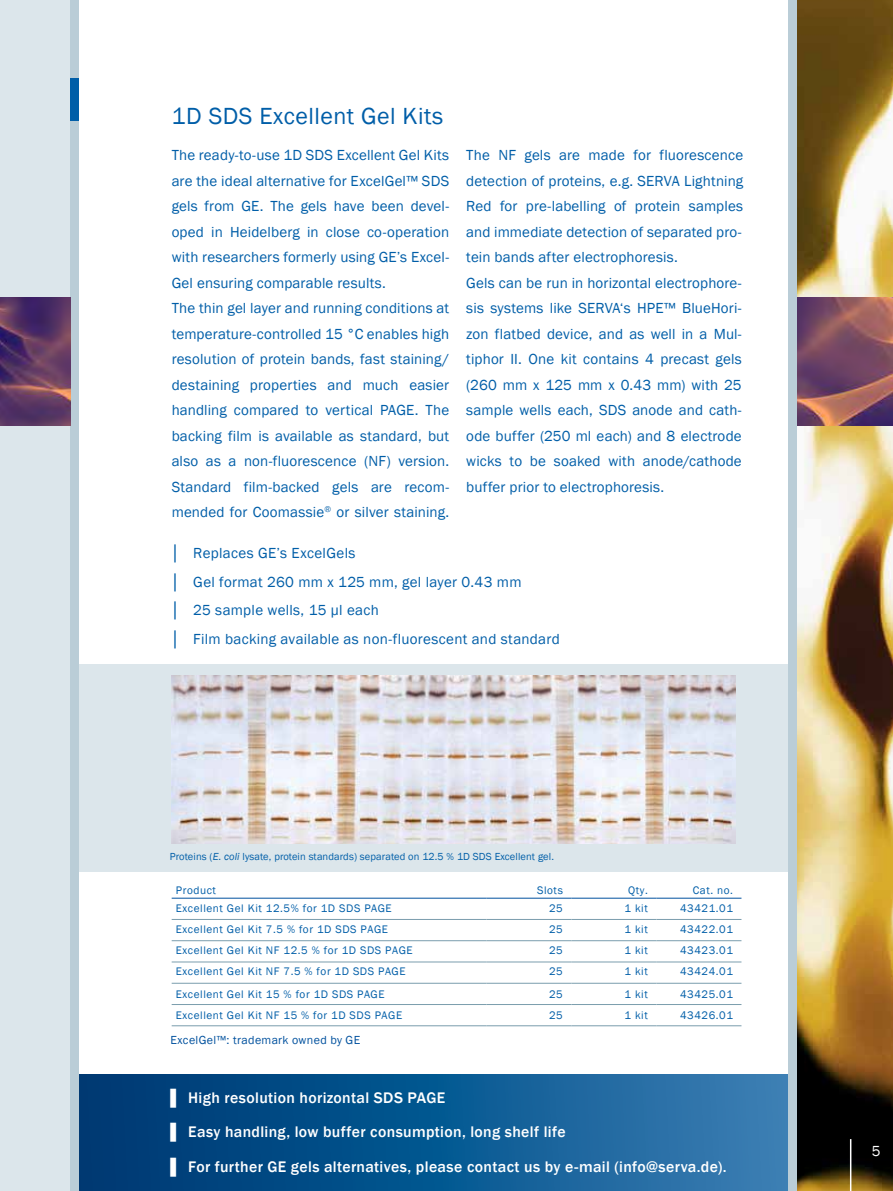
<style>
.page{position:relative;width:893px;height:1191px;background:#fff}
.page>*{position:absolute;margin:0;border:0;box-sizing:border-box;transform-origin:0 0}
.t1{font:24px "Franklin Gothic";letter-spacing:.02em;color:#005ea8}
.t2{font:500 15.75px/34.5px "Franklin Gothic";letter-spacing:.02em;color:#fff}
.t3{font:15px/25.5px "Franklin Gothic";letter-spacing:.01em;color:#005ea8}
.t4{font:15px "Franklin Gothic";color:#000}
.t5{font:12px "Franklin Gothic";letter-spacing:.03em;color:#00519e}
.t6{font:11.25px "Franklin Gothic";letter-spacing:.05em;color:#005ea8}
.t7{font:10.5px "Franklin Gothic";letter-spacing:.01em;color:#005ea8}
.s1{font-style:italic}
.s2{font-weight:400}
</style>
<div class="page">
<div style="left:68px;top:664px;width:738px;height:208px;background:#dce6eb"></div>
<svg style="left:79px;top:1074px;width:709px;height:117px;background:#115991"></svg>
<div style="left:0;top:0;width:70px;height:1191px;background:#dce6eb"></div>
<div style="left:70px;top:0;width:9px;height:1191px;background:#bacdd7"></div>
<img style="left:797px;top:0;width:96px;height:1191px">
<img style="left:0;top:298px;width:70px;height:127px">
<img style="left:797px;top:298px;width:96px;height:127px">
<div style="left:70px;top:79px;width:9px;height:42px;background:#005ea8"></div>
<hr style="left:850px;top:1139px;width:1px;height:52px;background:#fff">
<div style="left:788px;top:0;width:9px;height:1191px;background:#bacdd7"></div>
<img style="left:172px;top:675px;width:563px;height:168px">
<hr style="left:172px;top:897px;width:314px;height:1px;background:#00519e">
<hr style="left:486px;top:897px;width:85px;height:1px;background:#00519e">
<hr style="left:571px;top:897px;width:85px;height:1px;background:#00519e">
<hr style="left:656px;top:897px;width:85px;height:1px;background:#00519e">
<hr style="left:172px;top:919px;width:314px;height:1px;background:#7a9dad">
<hr style="left:486px;top:919px;width:85px;height:1px;background:#7a9dad">
<hr style="left:571px;top:919px;width:85px;height:1px;background:#7a9dad">
<hr style="left:656px;top:919px;width:85px;height:1px;background:#7a9dad">
<hr style="left:172px;top:940px;width:314px;height:1px;background:#7a9dad">
<hr style="left:486px;top:940px;width:85px;height:1px;background:#7a9dad">
<hr style="left:571px;top:940px;width:85px;height:1px;background:#7a9dad">
<hr style="left:656px;top:940px;width:85px;height:1px;background:#7a9dad">
<hr style="left:172px;top:961px;width:314px;height:1px;background:#7a9dad">
<hr style="left:486px;top:961px;width:85px;height:1px;background:#7a9dad">
<hr style="left:571px;top:961px;width:85px;height:1px;background:#7a9dad">
<hr style="left:656px;top:961px;width:85px;height:1px;background:#7a9dad">
<hr style="left:172px;top:983px;width:314px;height:1px;background:#7a9dad">
<hr style="left:486px;top:983px;width:85px;height:1px;background:#7a9dad">
<hr style="left:571px;top:983px;width:85px;height:1px;background:#7a9dad">
<hr style="left:656px;top:983px;width:85px;height:1px;background:#7a9dad">
<hr style="left:172px;top:1004px;width:314px;height:1px;background:#7a9dad">
<hr style="left:486px;top:1004px;width:85px;height:1px;background:#7a9dad">
<hr style="left:571px;top:1004px;width:85px;height:1px;background:#7a9dad">
<hr style="left:656px;top:1004px;width:85px;height:1px;background:#7a9dad">
<hr style="left:172px;top:1025px;width:314px;height:1px;background:#7a9dad">
<hr style="left:486px;top:1025px;width:85px;height:1px;background:#7a9dad">
<hr style="left:571px;top:1025px;width:85px;height:1px;background:#7a9dad">
<hr style="left:656px;top:1025px;width:85px;height:1px;background:#7a9dad">
<h1 class="t1" style="left:172px;top:101px;width:273px">1D SDS Excellent Gel Kits</h1>
<p class="t3" style="left:172px;top:143px;width:279px">The ready-to-use 1D SDS Excellent Gel Kits are the ideal alternative for ExcelGel™ SDS gels from GE. The gels have been devel&shy;oped in Heidelberg in close co-operation with researchers formerly using GE’s Excel-Gel ensuring comparable results.<br>The thin gel layer and running conditions at temperature-controlled 15 °C enables high resolution of protein bands, fast staining/ destaining properties and much easier handling compared to vertical PAGE. The backing film is available as standard, but also as a non-fluorescence (NF) version.<br>Standard film-backed gels are recom&shy;mended for Coomassie<sup>®</sup> or silver staining.</p>
<p class="t3" style="left:466px;top:143px;width:278px">The NF gels are made for fluorescence detection of proteins, e.g. SERVA Lightning Red for pre-labelling of protein samples and immediate detection of separated pro&shy;tein bands after electrophoresis.<br>Gels can be run in horizontal electrophore&shy;sis systems like SERVA‘s HPE™ BlueHori&shy;zon flatbed device, and as well in a Mul&shy;tiphor II. One kit contains 4 precast gels (260 mm x 125 mm x 0.43 mm) with 25 sample wells each, SDS anode and cath&shy;ode buffer (250 ml each) and 8 electrode wicks to be soaked with anode/cathode buffer prior to electrophoresis.</p>
<p class="t3" style="left:170px;top:539px;width:391px;line-height:28.5px">│ Replaces GE’s ExcelGels<br>│ Gel format 260 mm x 125 mm, gel layer 0.43 mm<br>│ 25 sample wells, 15 µl each<br>│ Film backing available as non-fluorescent and standard</p>
<p class="t7" style="left:170px;top:849px;width:385px">Proteins (<span class="s1">E. coli</span> lysate, protein standards) separated on 12.5 % 1D SDS Excellent gel.</p>
<p class="t6" style="left:176px;top:883px;width:42px">Product</p>
<p class="t6" style="left:537px;top:883px;width:27px">Slots</p>
<p class="t6" style="left:628px;top:883px;width:21px">Qty.</p>
<p class="t6" style="left:693px;top:883px;width:42px">Cat. no.</p>
<p class="t6" style="left:176px;top:901px;width:217px">Excellent Gel Kit 12.5% for 1D SDS PAGE</p>
<p class="t6" style="left:549px;top:901px;width:15px">25</p>
<p class="t6" style="left:625px;top:901px;width:25px">1 kit</p>
<p class="t6" style="left:680px;top:901px;width:54px">43421.01</p>
<p class="t6" style="left:176px;top:922px;width:214px">Excellent Gel Kit 7.5 % for 1D SDS PAGE</p>
<p class="t6" style="left:549px;top:922px;width:15px">25</p>
<p class="t6" style="left:625px;top:922px;width:25px">1 kit</p>
<p class="t6" style="left:680px;top:922px;width:54px">43422.01</p>
<p class="t6" style="left:176px;top:943px;width:238px">Excellent Gel Kit NF 12.5 % for 1D SDS PAGE</p>
<p class="t6" style="left:549px;top:943px;width:15px">25</p>
<p class="t6" style="left:625px;top:943px;width:25px">1 kit</p>
<p class="t6" style="left:680px;top:943px;width:54px">43423.01</p>
<p class="t6" style="left:176px;top:964px;width:231px">Excellent Gel Kit NF 7.5 % for 1D SDS PAGE</p>
<p class="t6" style="left:549px;top:964px;width:15px">25</p>
<p class="t6" style="left:625px;top:964px;width:25px">1 kit</p>
<p class="t6" style="left:680px;top:964px;width:54px">43424.01</p>
<p class="t6" style="left:176px;top:987px;width:210px">Excellent Gel Kit 15 % for 1D SDS PAGE</p>
<p class="t6" style="left:549px;top:987px;width:15px">25</p>
<p class="t6" style="left:625px;top:987px;width:25px">1 kit</p>
<p class="t6" style="left:680px;top:987px;width:54px">43425.01</p>
<p class="t6" style="left:176px;top:1008px;width:228px">Excellent Gel Kit NF 15 % for 1D SDS PAGE</p>
<p class="t6" style="left:549px;top:1008px;width:15px">25</p>
<p class="t6" style="left:625px;top:1008px;width:25px">1 kit</p>
<p class="t6" style="left:680px;top:1008px;width:54px">43426.01</p>
<p class="t5" style="left:170px;top:1033px;width:191px">ExcelGel™: trademark owned by GE</p>
<p class="t2" style="left:165px;top:1080px;width:563px"><span class="s2">▐</span> High resolution horizontal SDS PAGE<br><span class="s2">▐</span> Easy handling, low buffer consumption, long shelf life<br><span class="s2">▐</span> For further GE gels alternatives, please contact us by e-mail (info@serva.de).</p>
<p class="t4" style="left:857px;top:1144px;width:26px">5 <sup>5</sup></p>
</div>
